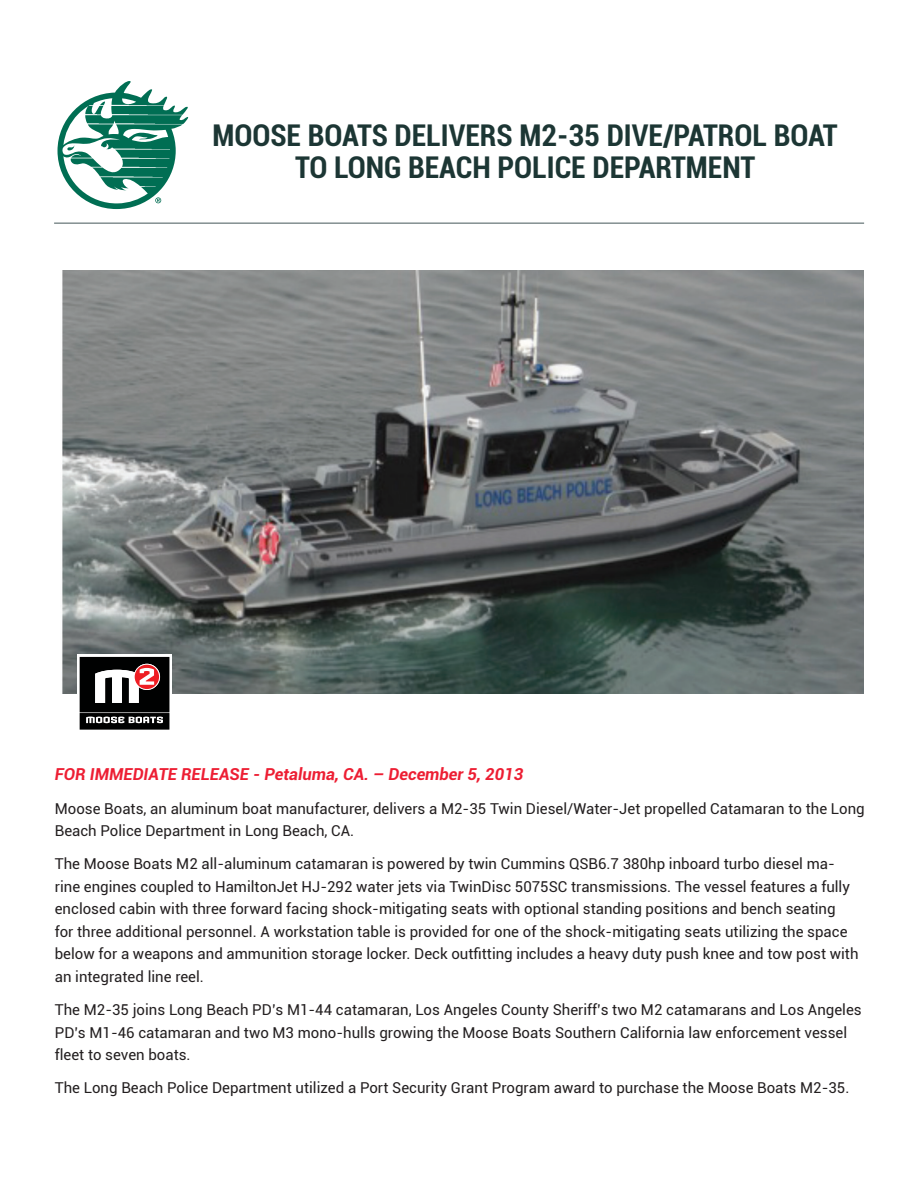
<style>
.page{position:relative;width:918px;height:1188px;background:#fff}
.page>*{position:absolute;margin:0;border:0;box-sizing:border-box;transform-origin:0 0}
.Moose_Title{font:700 condensed 30px/31.5px "Roboto";color:#1c3634;text-align:center}
.Press_Release{font:italic 700 16.5px "Roboto";color:#ed1e33}
.Moose_Body{font:15px/22.5px "Roboto";color:#231f20}
</style>
<div class="page">
<hr style="left:54px;top:222px;width:810px;height:2px;background:#828f90">
<svg style="left:58px;top:81px;width:131px;height:128px"></svg>
<img style="left:62px;top:270px;width:802px;height:423px">
<svg style="left:77px;top:654px;width:95px;height:76px"></svg>
<svg style="left:80px;top:657px;width:89px;height:73px"></svg>
<p class="Moose_Title" style="left:212px;top:119px;width:627px">MOOSE BOATS DELIVERS M2-35 DIVE/PATROL BOAT<br>TO LONG BEACH POLICE DEPARTMENT</p>
<p class="Press_Release" style="left:55px;top:763px;width:470px">FOR IMMEDIATE RELEASE - Petaluma, CA. – December 5, 2013</p>
<p class="Moose_Body" style="left:55px;top:796px;width:811px">Moose Boats, an aluminum boat manufacturer, delivers a M2-35 Twin Diesel/Water-Jet propelled Catamaran to the Long<br>Beach Police Department in Long Beach, CA.</p>
<p class="Moose_Body" style="left:55px;top:852px;width:805px">The Moose Boats M2 all-aluminum catamaran is powered by twin Cummins QSB6.7 380hp inboard turbo diesel ma&shy;rine engines coupled to HamiltonJet HJ-292 water jets via TwinDisc 5075SC transmissions. The vessel features a fully enclosed cabin with three forward facing shock-mitigating seats with optional standing positions and bench seating<br>for three additional personnel. A workstation table is provided for one of the shock-mitigating seats utilizing the space below for a weapons and ammunition storage locker. Deck outfitting includes a heavy duty push knee and tow post with an integrated line reel.</p>
<p class="Moose_Body" style="left:55px;top:998px;width:808px">The M2-35 joins Long Beach PD’s M1-44 catamaran, Los Angeles County Sheriff’s two M2 catamarans and Los Angeles<br>PD’s M1-46 catamaran and two M3 mono-hulls growing the Moose Boats Southern California law enforcement vessel fleet to seven boats.</p>
<p class="Moose_Body" style="left:55px;top:1076px;width:796px">The Long Beach Police Department utilized a Port Security Grant Program award to purchase the Moose Boats M2-35.</p>
</div>
